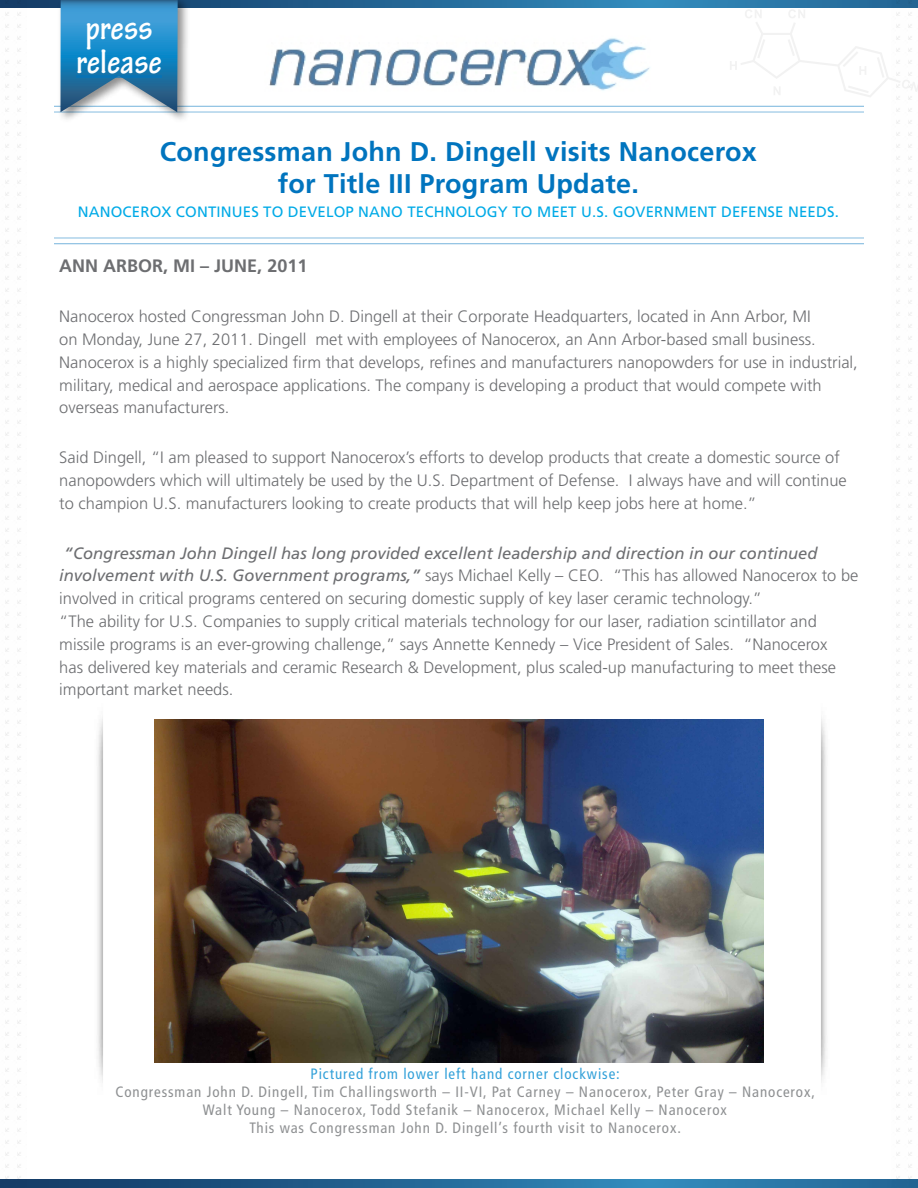
<style>
.page{position:relative;width:918px;height:1188px;background:#fff}
.page>*{position:absolute;margin:0;border:0;box-sizing:border-box;transform-origin:0 0}
.t1{font:700 condensed 36px/34.2px "Tekton Pro";color:#fff}
.t2{font:700 27px/32.4px "Frutiger";letter-spacing:.01em;color:#0074be;text-align:center}
.t3{font:700 18px "Frutiger";color:#6d6e71}
.t4{font:300 16.5px/22.8px "Frutiger";color:#6d6e71}
.t5{font:condensed 15px/18px "Frutiger";letter-spacing:.06em;color:#8e9092;text-align:center}
.t6{font:15px "Frutiger";letter-spacing:.01em;color:#00aae7}
.t7{font:condensed 15px "Frutiger";letter-spacing:.06em;color:#33a1d9}
.s1{font-weight:400;font-style:italic}
</style>
<div class="page">
<svg style="left:27px;top:0;width:703px;height:8px"></svg>
<svg style="left:27px;top:1179px;width:703px;height:9px"></svg>
<hr style="left:54px;top:106px;width:810px;height:1px;background:#85bce0">
<hr style="left:54px;top:238px;width:810px;height:1px;background:#85bce0">
<hr style="left:54px;top:112px;width:810px;height:1px;background:#85bce0">
<hr style="left:54px;top:243px;width:810px;height:1px;background:#85bce0">
<svg style="left:0;top:0;width:27px;height:1188px"></svg>
<div style="left:57px;top:0;width:134px;height:124px;background:#000;opacity:.45"></div>
<svg style="left:60px;top:0;width:118px;height:112px"></svg>
<hr style="left:76px;top:75px;width:86px;height:1px;background:#0074be">
<hr style="left:76px;top:77px;width:86px;height:1px;background:#0074be">
<svg style="left:730px;top:0;width:188px;height:1188px"></svg>
<img style="left:269px;top:38px;width:381px;height:53px">
<img style="left:97px;top:717px;width:6px;height:366px">
<img style="left:811px;top:699px;width:18px;height:401px">
<img style="left:154px;top:719px;width:610px;height:343px">
<h1 class="t1" style="left:76px;top:11px;width:87px">press release</h1>
<h2 class="t2" style="left:160px;top:135px;width:599px">Congressman John D. Dingell visits Nanocerox for Title III Program Update.</h2>
<p class="t6" style="left:78px;top:203px;width:763px">NANOCEROX CONTINUES TO DEVELOP NANO TECHNOLOGY TO MEET U.S. GOVERNMENT DEFENSE NEEDS.</p>
<p class="t3" style="left:59px;top:256px;width:250px">ANN ARBOR, MI – JUNE, 2011</p>
<p class="t4" style="left:59px;top:305px;width:800px">Nanocerox hosted Congressman John D. Dingell at their Corporate Headquarters, located in Ann Arbor, MI<br>on Monday, June 27, 2011. Dingell met with employees of Nanocerox, an Ann Arbor-based small business.<br>Nanocerox is a highly specialized firm that develops, refines and manufacturers nanopowders for use in industrial, military, medical and aerospace applications. The company is developing a product that would compete with overseas manufacturers.</p>
<p class="t4" style="left:59px;top:446px;width:789px">Said Dingell, “I am pleased to support Nanocerox’s efforts to develop products that create a domestic source of nanopowders which will ultimately be used by the U.S. Department of Defense. I always have and will continue to champion U.S. manufacturers looking to create products that will help keep jobs here at home.”</p>
<p class="t4" style="left:59px;top:542px;width:801px"><span class="s1">“Congressman John Dingell has long provided excellent leadership and direction in our continued involvement with U.S. Government programs,”</span> says Michael Kelly – CEO. “This has allowed Nanocerox to be involved in critical programs centered on securing domestic supply of key laser ceramic technology.”<br>“The ability for U.S. Companies to supply critical materials technology for our laser, radiation scintillator and missile programs is an ever-growing challenge,” says Annette Kennedy – Vice President of Sales. “Nanocerox<br>has delivered key materials and ceramic Research &amp; Development, plus scaled-up manufacturing to meet these important market needs.</p>
<p class="t7" style="left:311px;top:1065px;width:311px">Pictured from lower left hand corner clockwise:</p>
<p class="t5" style="left:116px;top:1083px;width:701px">Congressman John D. Dingell, Tim Challingsworth – II-VI, Pat Carney – Nanocerox, Peter Gray – Nanocerox,<br>Walt Young – Nanocerox, Todd Stefanik – Nanocerox, Michael Kelly – Nanocerox<br>This was Congressman John D. Dingell’s fourth visit to Nanocerox.</p>
</div>
